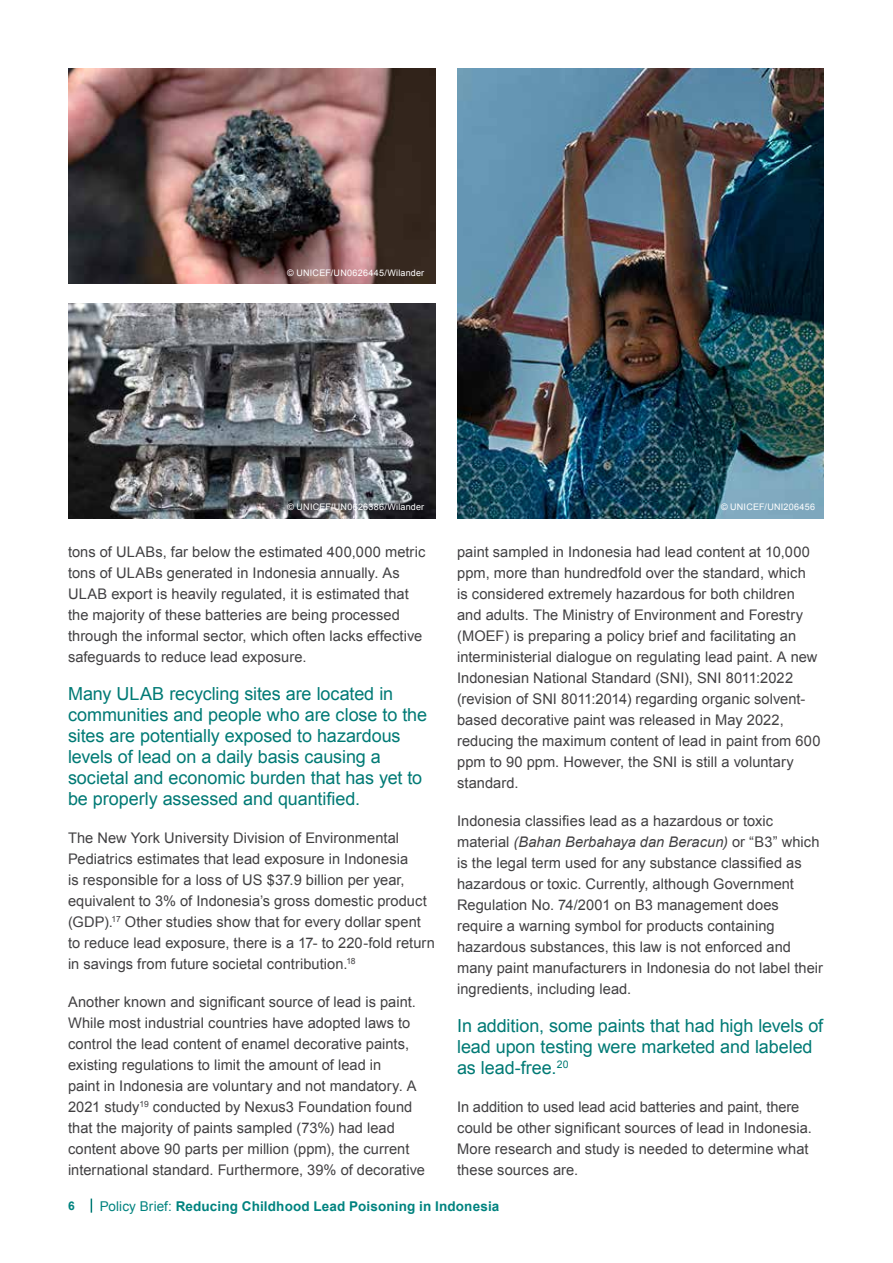
<style>
.page{position:relative;width:893px;height:1263px;background:#fff}
.page>*{position:absolute;margin:0;border:0;box-sizing:border-box;transform-origin:0 0}
.t1{font:18px/21px "Arial";letter-spacing:-.005em;color:#007a75}
.t2{font:14.7px/21px "Arial";letter-spacing:.005em;color:#414042}
.t3{font:700 13.5px "Arial";letter-spacing:.01em;color:#00837f}
.t4{font:700 12px "Arial";color:#00837f}
.t5{font:9px "Arial";letter-spacing:.025em;color:#fff}
.s1{font-style:italic}
.s2{font-weight:400}
</style>
<div class="page">
<svg style="left:91px;top:1198px;width:1px;height:15px"></svg>
<img style="left:69px;top:69px;width:366px;height:215px">
<img style="left:457px;top:69px;width:366px;height:450px">
<img style="left:69px;top:303px;width:366px;height:216px">
<p class="t5" style="left:287px;top:267px;width:139px">© UNICEF/UN0626445/Wilander</p>
<p class="t5" style="left:287px;top:501px;width:138px">© UNICEF/UN0626386/Wilander</p>
<p class="t5" style="left:721px;top:501px;width:96px">© UNICEF/UNI206456</p>
<p class="t2" style="left:68px;top:541px;width:359px">tons of ULABs, far below the estimated 400,000 metric tons of ULABs generated in Indonesia annually. As ULAB export is heavily regulated, it is estimated that the majority of these batteries are being processed through the informal sector, which often lacks effective safeguards to reduce lead exposure.</p>
<p class="t1" style="left:68px;top:683px;width:361px">Many ULAB recycling sites are located in communities and people who are close to the sites are potentially exposed to hazardous levels of lead on a daily basis causing a societal and economic burden that has yet to be properly assessed and quantified.</p>
<p class="t2" style="left:68px;top:827px;width:368px">The New York University Division of Environmental Pediatrics estimates that lead exposure in Indonesia<br>is responsible for a loss of US $37.9 billion per year, equivalent to 3% of Indonesia’s gross domestic product (GDP).<sup>17</sup> Other studies show that for every dollar spent to reduce lead exposure, there is a 17- to 220-fold return in savings from future societal contribution.<sup>18</sup></p>
<p class="t2" style="left:68px;top:991px;width:358px">Another known and significant source of lead is paint.<br>While most industrial countries have adopted laws to control the lead content of enamel decorative paints, existing regulations to limit the amount of lead in<br>paint in Indonesia are voluntary and not mandatory. A 2021 study<sup>19</sup> conducted by Nexus3 Foundation found that the majority of paints sampled (73%) had lead content above 90 parts per million (ppm), the current international standard. Furthermore, 39% of decorative</p>
<p class="t2" style="left:457px;top:541px;width:365px">paint sampled in Indonesia had lead content at 10,000 ppm, more than hundredfold over the standard, which<br>is considered extremely hazardous for both children and adults. The Ministry of Environment and Forestry (MOEF) is preparing a policy brief and facilitating an interministerial dialogue on regulating lead paint. A new Indonesian National Standard (SNI), SNI 8011:2022 (revision of SNI 8011:2014) regarding organic solvent&shy;based decorative paint was released in May 2022, reducing the maximum content of lead in paint from 600 ppm to 90 ppm. However, the SNI is still a voluntary standard.</p>
<p class="t2" style="left:457px;top:810px;width:367px">Indonesia classifies lead as a hazardous or toxic material <span class="s1">(Bahan Berbahaya dan Beracun)</span> or “B3” which is the legal term used for any substance classified as hazardous or toxic. Currently, although Government Regulation No. 74/2001 on B3 management does require a warning symbol for products containing hazardous substances, this law is not enforced and many paint manufacturers in Indonesia do not label their ingredients, including lead.</p>
<p class="t1" style="left:457px;top:1015px;width:367px">In addition, some paints that had high levels of lead upon testing were marketed and labeled as lead-free.<sup>20</sup></p>
<p class="t2" style="left:457px;top:1096px;width:356px">In addition to used lead acid batteries and paint, there could be other significant sources of lead in Indonesia.<br>More research and study is needed to determine what these sources are.</p>
<p class="t4" style="left:68px;top:1198px;width:8px">6</p>
<p class="t3" style="left:100px;top:1197px;width:401px"><span class="s2">Policy Brief:</span> Reducing Childhood Lead Poisoning in Indonesia</p>
</div>
